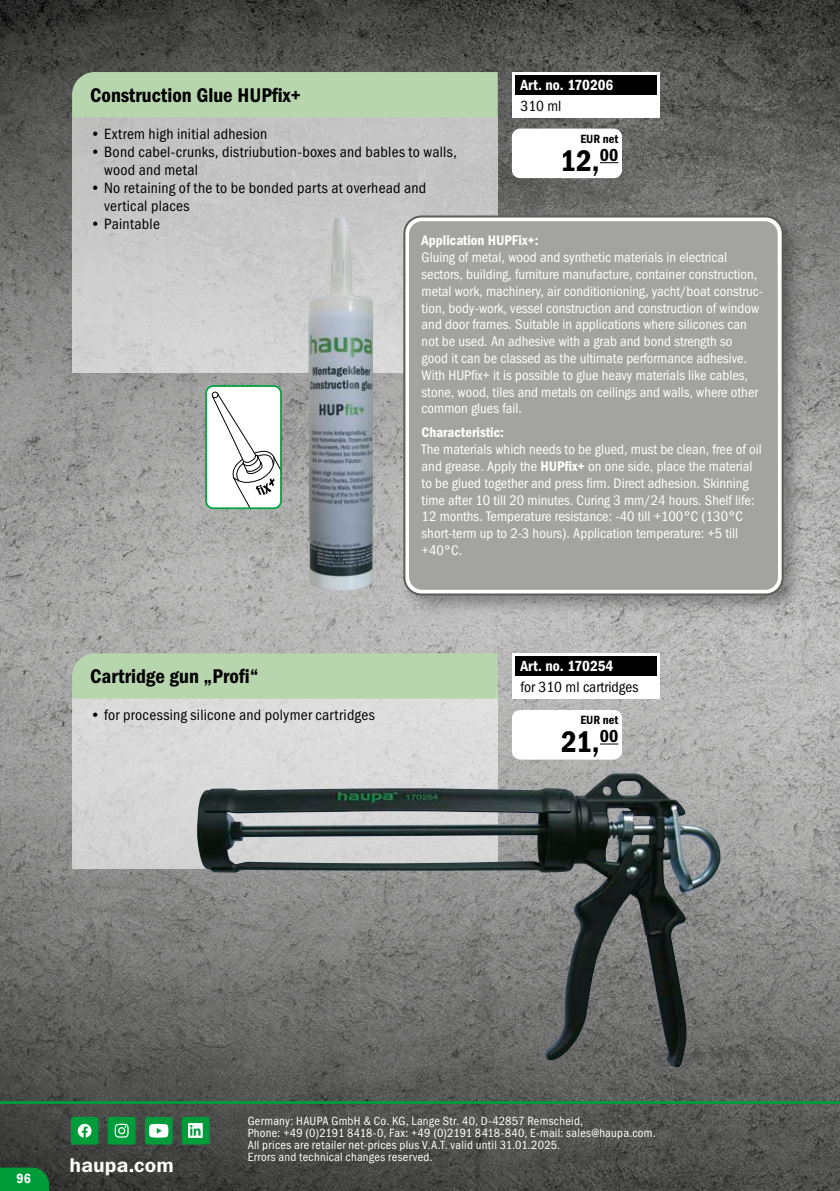
<style>
.page{position:relative;width:840px;height:1191px;background:#fff}
.page>*{position:absolute;margin:0;border:0;box-sizing:border-box;transform-origin:0 0}
.t1{font:30px "Franklin Gothic Demi Cond ITC";color:#000}
.t2{font:20px "Franklin Gothic Demi Cond ITC";color:#000}
.t3{font:20px "Franklin Gothic Demi ITC";letter-spacing:.005em;color:#fff}
.t4{font:15px/18px "Franklin Gothic Book Cond ITC";letter-spacing:.015em;color:#000}
.t5{font:14.8px "Franklin Gothic Demi Cond ITC";color:#fff}
.t6{font:14.8px "Franklin Gothic Book Cond ITC";color:#000}
.t7{font:14px/16.8px "Franklin Gothic Book Cond ITC";color:#fff}
.t8{font:14px "Franklin Gothic Demi Cond ITC";color:#fff}
.t9{font:14px "Franklin Gothic LT Com Dm Cn";color:#fff}
.t10{font:12px/12px "Franklin Gothic Book Cond ITC";letter-spacing:.025em;color:#fff}
.t11{font:12px "Franklin Gothic Demi Cond ITC";color:#000}
.s1{font-family:"Franklin Gothic Demi Cond ITC"}
</style>
<div class="page">
<img style="left:0;top:0;width:839px;height:1101px">
<svg style="left:0;top:1101px;width:839px;height:90px;background:#474e48"></svg>
<div style="left:182px;top:1116px;width:27px;height:28px;background:#009c3a;border-radius:3px"></div>
<img style="left:189px;top:1123px;width:13px;height:14px">
<div style="left:71px;top:1116px;width:27px;height:28px;background:#009c3a;border-radius:3px"></div>
<svg style="left:78px;top:1123px;width:13px;height:14px"></svg>
<div style="left:108px;top:1116px;width:27px;height:28px;background:#009c3a;border-radius:3px"></div>
<svg style="left:115px;top:1123px;width:14px;height:14px"></svg>
<div style="left:145px;top:1117px;width:27px;height:27px;background:#009c3a;border-radius:3px"></div>
<svg style="left:149px;top:1124px;width:19px;height:13px"></svg>
<div style="left:72px;top:117px;width:425px;height:255px;background:linear-gradient(to bottom,#c0c0bf,#d5d5d5)"></div>
<div style="left:72px;top:72px;width:425px;height:45px;background:#b8d6ae"></div>
<div style="left:511px;top:72px;width:148px;height:45px;background:#fff"></div>
<div style="left:514px;top:75px;width:142px;height:20px;background:#000"></div>
<div style="left:399px;top:211px;width:404px;height:404px;background:#000;opacity:.3"></div>
<div style="left:404px;top:216px;width:378px;height:378px;background:#fff;border-radius:17px"></div>
<div style="left:403px;top:215px;width:380px;height:380px;border:2px solid #5c5c5b;border-radius:17px"></div>
<div style="left:409px;top:221px;width:368px;height:369px;background:#a3a3a2;border-radius:13px"></div>
<img style="left:308px;top:217px;width:65px;height:374px">
<svg style="left:205px;top:385px;width:77px;height:124px"></svg>
<div style="left:205px;top:385px;width:77px;height:124px;border:2px solid #009c3a;border-radius:7px"></div>
<div style="left:72px;top:687px;width:425px;height:181px;background:#dadada"></div>
<div style="left:72px;top:653px;width:425px;height:45px;background:#b8d6ae"></div>
<div style="left:511px;top:653px;width:148px;height:45px;background:#fff"></div>
<div style="left:514px;top:656px;width:142px;height:20px;background:#000"></div>
<img style="left:197px;top:773px;width:524px;height:294px">
<div style="left:512px;top:129px;width:109px;height:48px;background:#fff;border-radius:8px"></div>
<div style="left:511px;top:129px;width:110px;height:49px;border:1px solid #fff;border-radius:8px"></div>
<div style="left:512px;top:710px;width:109px;height:49px;background:#fff;border-radius:8px"></div>
<div style="left:511px;top:710px;width:110px;height:49px;border:1px solid #fff;border-radius:8px"></div>
<svg style="left:599px;top:162px;width:19px;height:1px"></svg>
<svg style="left:600px;top:743px;width:18px;height:1px"></svg>
<h2 class="t2" style="left:90px;top:83px;width:212px">Construction Glue HUPfix+</h2>
<p class="t4" style="left:90px;top:125px;width:179px">• Extrem high initial adhesion</p>
<p class="t4" style="left:104px;top:143px;width:354px;text-indent:-14px">• Bond cabel-crunks, distriubution-boxes and bables to walls, wood and metal</p>
<p class="t4" style="left:104px;top:179px;width:323px;text-indent:-14px">• No retaining of the to be bonded parts at overhead and vertical places</p>
<p class="t4" style="left:90px;top:215px;width:71px">• Paintable</p>
<p class="t5" style="left:520px;top:76px;width:94px">Art. no. 170206</p>
<p class="t6" style="left:520px;top:98px;width:42px">310 ml</p>
<p class="t11" style="left:580px;top:131px;width:40px">EUR net</p>
<h1 class="t1" style="left:560px;top:143px;width:60px">12,<sup>00</sup></h1>
<h2 class="t2" style="left:90px;top:664px;width:170px">Cartridge gun „Profi“</h2>
<p class="t4" style="left:90px;top:706px;width:286px">• for processing silicone and polymer cartridges</p>
<p class="t8" style="left:421px;top:232px;width:118px">Application HUPFix+:</p>
<p class="t7" style="left:421px;top:249px;width:342px">Gluing of metal, wood and synthetic materials in electrical sectors, building, furniture manufacture, container construction, metal work, machinery, air conditionioning, yacht/boat construc&shy;tion, body-work, vessel construction and construction of window and door frames. Suitable in applications where silicones can not be used. An adhesive with a grab and bond strength so<br>good it can be classed as the ultimate performance adhesive.<br>With HUPfix+ it is possible to glue heavy materials like cables, stone, wood, tiles and metals on ceilings and walls, where other common glues fail.</p>
<p class="t8" style="left:421px;top:424px;width:84px">Characteristic:</p>
<p class="t7" style="left:421px;top:441px;width:341px">The materials which needs to be glued, must be clean, free of oil and grease. Apply the <span class="s1">HUPfix+</span> on one side, place the material to be glued together and press firm. Direct adhesion. Skinning time after 10 till 20 minutes. Curing 3 mm/24 hours. Shelf life:<br>12 months. Temperature resistance: -40 till +100°C (130°C short-term up to 2-3 hours). Application temperature: +5 till +40°C.</p>
<p class="t5" style="left:520px;top:657px;width:94px">Art. no. 170254</p>
<p class="t6" style="left:520px;top:679px;width:119px">for 310 ml cartridges</p>
<p class="t11" style="left:580px;top:713px;width:40px">EUR net</p>
<h1 class="t1" style="left:561px;top:724px;width:59px">21,<sup>00</sup></h1>
<p class="t9" style="left:17px;top:1170px;width:16px">96</p>
<h2 class="t3" style="left:69px;top:1153px;width:106px">haupa.com</h2>
<p class="t10" style="left:247px;top:1115px;width:409px">Germany: HAUPA GmbH &amp; Co. KG, Lange Str. 40, D-42857 Remscheid,<br>Phone: +49 (0)2191 8418-0, Fax: +49 (0)2191 8418-840, E-mail: sales@haupa.com.<br>All prices are retailer net-prices plus V.A.T. valid until 31.01.2025.<br>Errors and technical changes reserved.</p>
</div>
